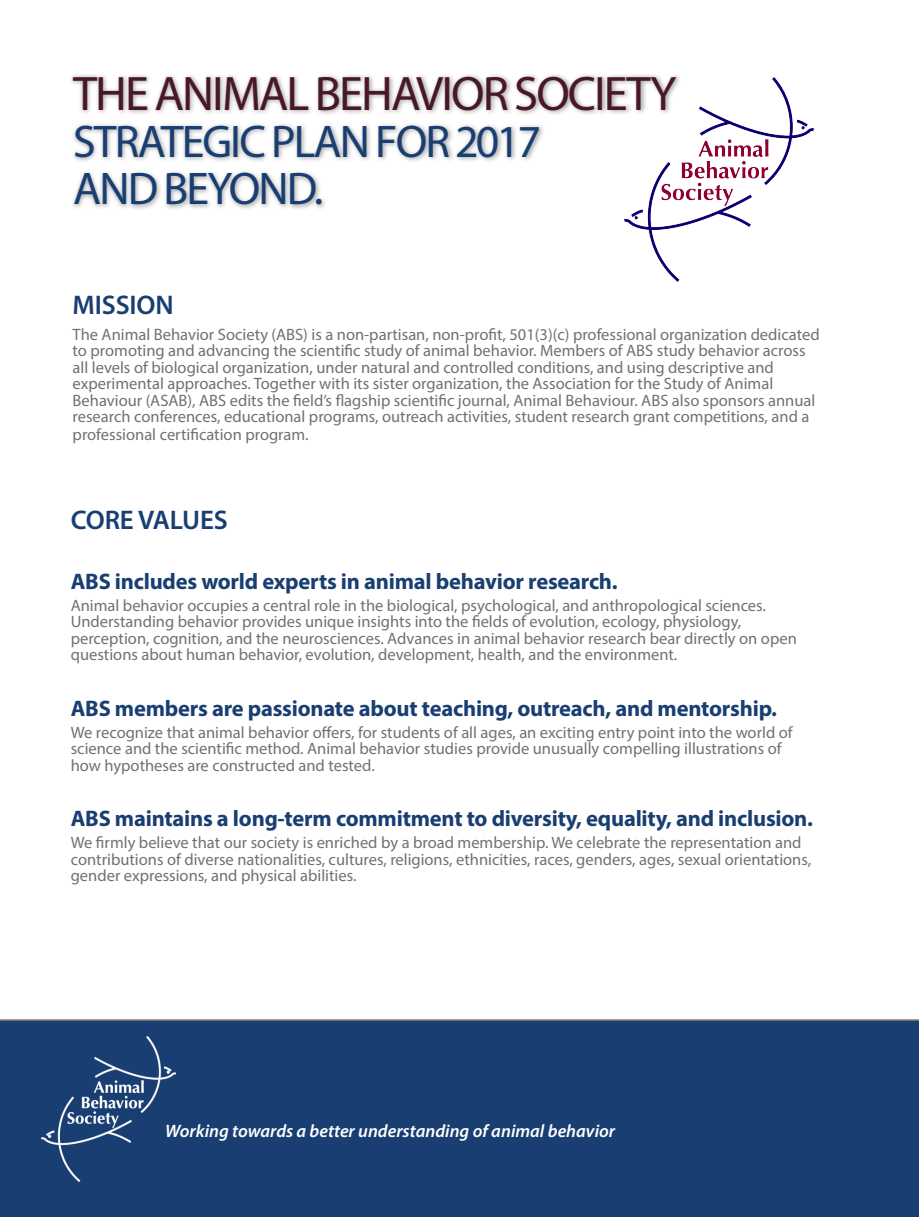
<style>
.page{position:relative;width:919px;height:1217px;background:#fff}
.page>*{position:absolute;margin:0;border:0;box-sizing:border-box;transform-origin:0 0}
.t1{font:48.6px "Myriad Pro";letter-spacing:-.04em;color:#48172b}
.t2{font:45.9px "Myriad Pro";letter-spacing:-.04em;color:#193e71}
.Section_Intros{font:600 27px "Myriad Pro";letter-spacing:-.005em;color:#193e71}
.Subhead_Level_3_copy{font:700 22.5px "Myriad Pro";letter-spacing:-.01em;color:#193e71}
.t3{font:italic 600 18px "Myriad Pro";color:#fff}
.Bullets{font:16.5px/16.5px "Myriad Pro";color:#717174}
.Bullets-2{font:16.5px/16.5px "Myriad Pro";color:#717074}
</style>
<div class="page">
<div style="left:0;top:1019px;width:918px;height:197px;background:#193e71"></div>
<img style="left:42px;top:1036px;width:133px;height:144px">
<div style="left:33px;top:31px;width:682px;height:218px;background:#fff;opacity:.75"></div>
<img style="left:625px;top:77px;width:188px;height:205px">
<p class="t1" style="left:73px;top:63px;width:605px">THE ANIMAL BEHAVIOR SOCIETY</p>
<p class="t2" style="left:73px;top:113px;width:469px">STRATEGIC PLAN FOR 2017</p>
<p class="t2" style="left:73px;top:160px;width:251px">AND BEYOND.</p>
<p class="Section_Intros" style="left:73px;top:288px;width:103px">MISSION</p>
<p class="Bullets" style="left:73px;top:325px;width:748px">The Animal Behavior Society (ABS) is a non-partisan, non-profit, 501(3)(c) professional organization dedicated to promoting and advancing the scientific study of animal behavior. Members of ABS study behavior across all levels of biological organization, under natural and controlled conditions, and using descriptive and experimental approaches. Together with its sister organization, the Association for the Study of Animal Behaviour (ASAB), ABS edits the field’s flagship scientific journal, Animal Behaviour. ABS also sponsors annual research conferences, educational programs, outreach activities, student research grant competitions, and a</p>
<p class="Bullets" style="left:73px;top:426px;width:237px">professional certification program.</p>
<p class="Section_Intros" style="left:71px;top:503px;width:158px">CORE VALUES</p>
<p class="Subhead_Level_3_copy" style="left:71px;top:566px;width:548px">ABS includes world experts in animal behavior research.</p>
<p class="Bullets" style="left:71px;top:596px;width:727px">Animal behavior occupies a central role in the biological, psychological, and anthropological sciences.<br>Understanding behavior provides unique insights into the fields of evolution, ecology, physiology, perception, cognition, and the neurosciences. Advances in animal behavior research bear directly on open questions about human behavior, evolution, development, health, and the environment.</p>
<p class="Subhead_Level_3_copy" style="left:71px;top:693px;width:707px">ABS members are passionate about teaching, outreach, and mentorship.</p>
<p class="Bullets-2" style="left:71px;top:723px;width:723px">We recognize that animal behavior offers, for students of all ages, an exciting entry point into the world of science and the scientific method. Animal behavior studies provide unusually compelling illustrations of how hypotheses are constructed and tested.</p>
<p class="Subhead_Level_3_copy" style="left:71px;top:803px;width:743px">ABS maintains a long-term commitment to diversity, equality, and inclusion.</p>
<p class="Bullets-2" style="left:71px;top:833px;width:742px">We firmly believe that our society is enriched by a broad membership. We celebrate the representation and contributions of diverse nationalities, cultures, religions, ethnicities, races, genders, ages, sexual orientations, gender expressions, and physical abilities.</p>
<p class="t3" style="left:165px;top:1119px;width:451px">Working towards a better understanding of animal behavior</p>
</div>
